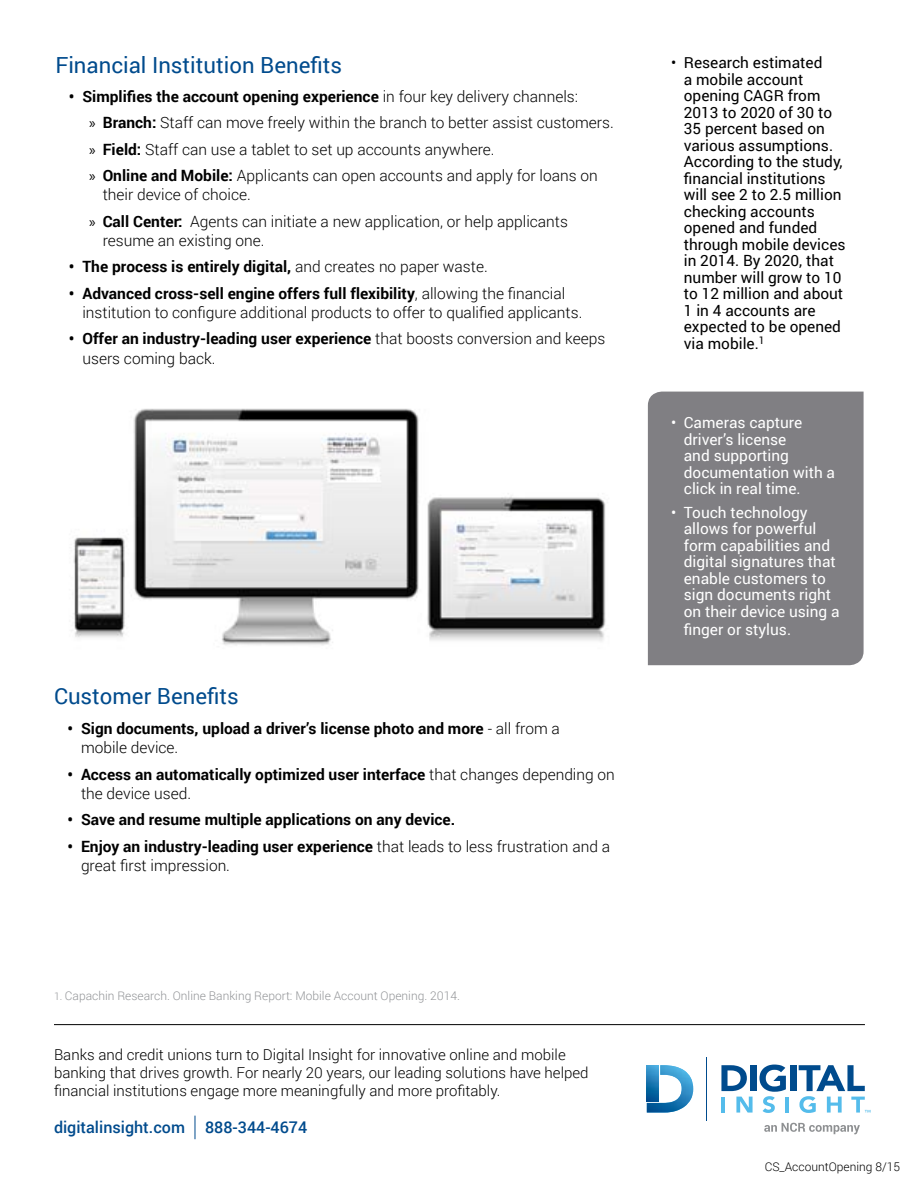
<style>
.page{position:relative;width:918px;height:1188px;background:#fff}
.page>*{position:absolute;margin:0;border:0;box-sizing:border-box;transform-origin:0 0}
.t1{font:22.2px "Roboto";color:#004b8d}
.t2{font:500 16.2px "Roboto";color:#004b8d}
.t3{font:300 15.6px/26.2px "Roboto";color:#000}
.t4{font:700 15.6px/19.5px "Roboto";color:#000}
.t5{font:15.45px/16.5px "Roboto";color:#000}
.t6{font:15.45px/16.5px "Roboto";color:#fff}
.t7{font:300 15px/18px "Roboto";color:#000}
.t8{font:300 12px "Roboto";color:#939598}
.t9{font:300 12px "Roboto";color:#000}
.s1{font-weight:700}
.s2{font-family:"Myriad Pro";font-weight:400}
.s3{font-weight:300}
.s4{font-size:10.5px}
</style>
<div class="page">
<img style="left:647px;top:1065px;width:46px;height:48px">
<hr style="left:706px;top:1057px;width:1px;height:63px;background:#004b8d">
<svg style="left:721px;top:1065px;width:26px;height:26px"></svg>
<div style="left:750px;top:1065px;width:6px;height:26px;background:#004b8d"></div>
<div style="left:790px;top:1065px;width:6px;height:26px;background:#004b8d"></div>
<hr style="left:721px;top:1097px;width:4px;height:16px;background:#54bceb">
<svg style="left:736px;top:1097px;width:17px;height:16px"></svg>
<svg style="left:759px;top:1065px;width:27px;height:48px"></svg>
<hr style="left:785px;top:1097px;width:4px;height:16px;background:#54bceb">
<svg style="left:799px;top:1065px;width:71px;height:48px"></svg>
<hr style="left:54px;top:1024px;width:811px;height:1px;background:#000">
<svg style="left:195px;top:1116px;width:1px;height:23px"></svg>
<div style="left:648px;top:392px;width:216px;height:273px;background:#807f83"></div>
<img style="left:73px;top:408px;width:533px;height:238px">
<svg style="left:764px;top:1123px;width:96px;height:11px"></svg>
<h1 class="t1" style="left:55px;top:49px;width:288px">Financial Institution Benefits</h1>
<p class="t3" style="left:89px;top:83px;width:526px;text-indent:-20px"><span class="s1">• Simplifies the account opening experience</span> in four key delivery channels:<br><span class="s2">»</span> <span class="s1">Branch:</span> Staff can move freely within the branch to better assist customers. <span class="s2">»</span> <span class="s1">Field:</span> Staff can use a tablet to set up accounts anywhere.<br><span class="s2">»</span> <span class="s1">Online and Mobile:</span> Applicants can open accounts and apply for loans on</p>
<p class="t3" style="left:89px;top:181px;width:480px;text-indent:14px">their device of choice.<br><span class="s2">»</span> <span class="s1">Call Center:</span> Agents can initiate a new application, or help applicants</p>
<p class="t3" style="left:103px;top:227px;width:163px">resume an existing one.</p>
<p class="t4" style="left:69px;top:257px;width:420px">• The process is entirely digital, <span class="s3">and creates no paper waste.</span></p>
<p class="t3" style="left:82px;top:283px;width:501px;line-height:19.5px;text-indent:-14px"><span class="s1">• Advanced cross-sell engine offers full flexibility</span>, allowing the financial institution to configure additional products to offer to qualified applicants.</p>
<p class="t3" style="left:82px;top:329px;width:524px;line-height:19.5px;text-indent:-14px"><span class="s1">• Offer an industry-leading user experience</span> that boosts conversion and keeps users coming back.</p>
<h1 class="t1" style="left:54px;top:681px;width:186px">Customer Benefits</h1>
<p class="t4" style="left:81px;top:718px;width:480px;text-indent:-14px">• Sign documents, upload a driver’s license photo and more <span class="s3">- all from a mobile device.</span></p>
<p class="t4" style="left:81px;top:764px;width:535px;text-indent:-14px">• Access an automatically optimized user interface <span class="s3">that changes depending on the device used.</span></p>
<p class="t4" style="left:67px;top:809px;width:389px">• Save and resume multiple applications on any device.</p>
<p class="t3" style="left:81px;top:836px;width:531px;line-height:19.5px;text-indent:-14px"><span class="s1">• Enjoy an industry-leading user experience</span> that leads to less frustration and a great first impression.</p>
<p class="t8" style="left:54px;top:987px;width:407px"><span class="s4">1.</span> Capachin Research. Online Banking Report: Mobile Account Opening. 2014.</p>
<p class="t7" style="left:54px;top:1045px;width:536px">Banks and credit unions turn to Digital Insight for innovative online and mobile banking that drives growth. For nearly 20 years, our leading solutions have helped financial institutions engage more meaningfully and more profitably.</p>
<p class="t2" style="left:54px;top:1115px;width:255px">digitalinsight.com 888-344-4674</p>
<p class="t5" style="left:684px;top:54px;width:163px;text-indent:-13px">• Research estimated<br>a mobile account opening CAGR from<br>2013 to 2020 of 30 to<br>35 percent based on various assumptions.<br>According to the study, financial institutions will see 2 to 2.5 million checking accounts opened and funded through mobile devices in 2014. By 2020, that number will grow to 10 to 12 million and about<br>1 in 4 accounts are expected to be opened via mobile.<sup>1</sup></p>
<p class="t6" style="left:684px;top:414px;width:153px;text-indent:-13px">• Cameras capture driver’s license<br>and supporting documentation with a click in real time.</p>
<p class="t6" style="left:684px;top:503px;width:157px;text-indent:-13px">• Touch technology allows for powerful form capabilities and digital signatures that enable customers to sign documents right on their device using a</p>
<p class="t6" style="left:684px;top:621px;width:109px">finger or stylus.</p>
<p class="t9" style="left:765px;top:1159px;width:137px">CS_AccountOpening 8/15</p>
</div>
